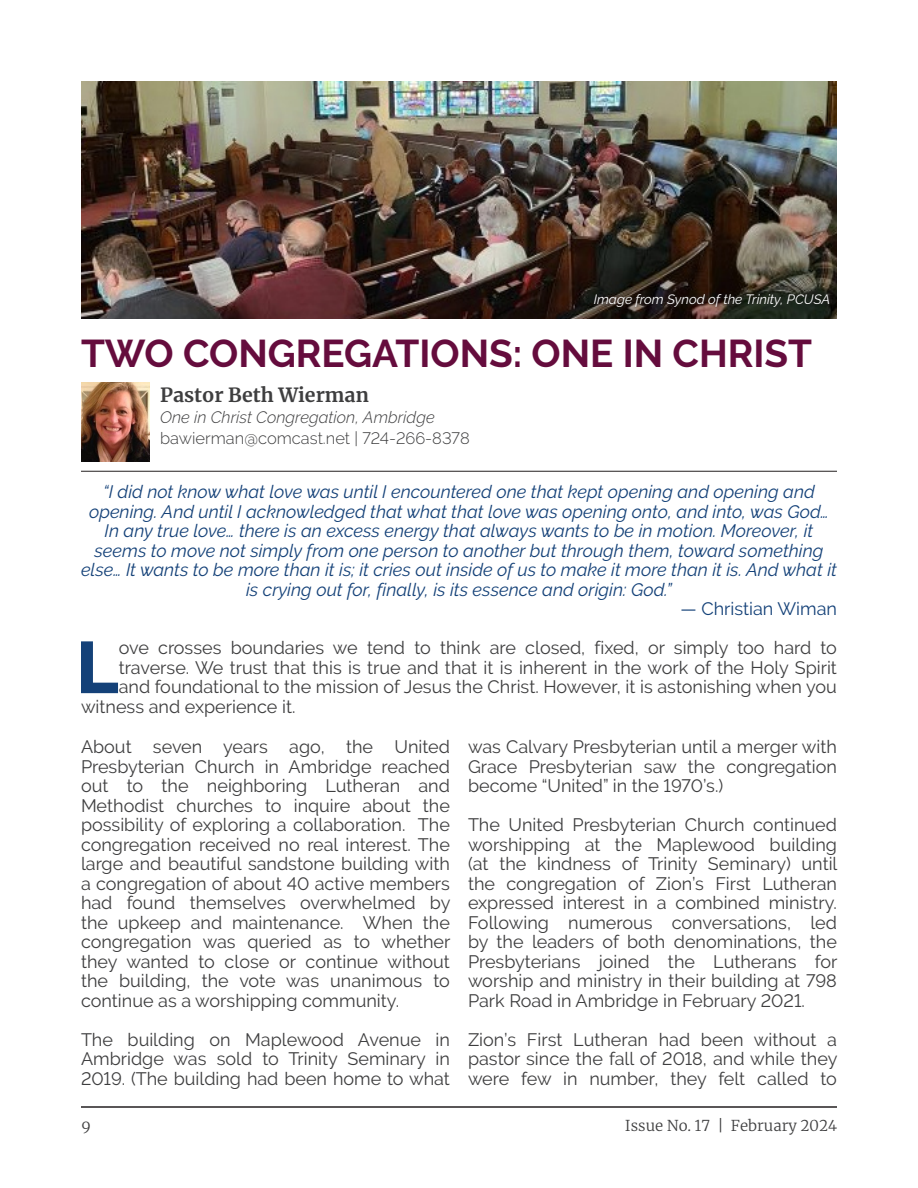
<style>
.page{position:relative;width:918px;height:1188px;background:#fff}
.page>*{position:absolute;margin:0;border:0;box-sizing:border-box;transform-origin:0 0}
.Body_Copy{font:800 72.9px "Raleway";color:#144178}
.Paragraph_Style_1{font:700 38.7px "Raleway";color:#650c3d}
.Body_Copy-2{font:700 19.5px "Merriweather";color:#3e3e3f}
.Body_Copy-3{font:18px/19.5px "Raleway";color:#3e3e3f;text-align:justify}
.Body_Copy-4{font:italic 18px/19.5px "Raleway";color:#144178;text-align:center}
.Body_Copy-5{font:18px "Raleway";color:#144178}
.Body_Copy-6{font:300 16.5px "Raleway";color:#3e3e3f}
.Body_Copy-7{font:italic 300 16.5px "Raleway";color:#3e3e3f}
.t1{font:300 15px "Merriweather";color:#3e3e3f}
.Body_Copy-8{font:italic 13.5px "Raleway";color:#fff}
</style>
<div class="page">
<hr style="left:81px;top:1106px;width:756px;height:2px;background:#231f20">
<img style="left:81px;top:81px;width:756px;height:238px">
<img style="left:81px;top:383px;width:68px;height:78px">
<hr style="left:81px;top:471px;width:756px;height:1px;background:#231f20">
<svg style="left:592px;top:292px;width:241px;height:18px;background:#26221b"></svg>
<p class="Body_Copy-8" style="left:594px;top:291px;width:238px">Image from Synod of the Trinity, PCUSA</p>
<p class="Paragraph_Style_1" style="left:81px;top:331px;width:732px">TWO CONGREGATIONS: ONE IN CHRIST</p>
<p class="Body_Copy-2" style="left:160px;top:381px;width:210px">Pastor Beth Wierman</p>
<p class="Body_Copy-7" style="left:160px;top:408px;width:276px">One in Christ Congregation, Ambridge</p>
<p class="Body_Copy-6" style="left:160px;top:429px;width:311px">bawierman@comcast.net | 724-266-8378</p>
<p class="Body_Copy-4" style="left:81px;top:482px;width:757px">“I did not know what love was until I encountered one that kept opening and opening and opening. And until I acknowledged that what that love was opening onto, and into, was God… In any true love… there is an excess energy that always wants to be in motion. Moreover, it seems to move not simply from one person to another but through them, toward something else… It wants to be more than it is; it cries out inside of us to make it more than it is. And what it is crying out for, finally, is its essence and origin: God.”</p>
<p class="Body_Copy-5" style="left:681px;top:598px;width:158px">— Christian Wiman</p>
<p class="Body_Copy" style="left:76px;top:626px;width:44px">L</p>
<p class="Body_Copy-3" style="left:119px;top:638px;width:720px">ove crosses boundaries we tend to think are closed, fixed, or simply too hard to</p>
<p class="Body_Copy-3" style="left:119px;top:658px;width:720px">traverse. We trust that this is true and that it is inherent in the work of the Holy Spirit</p>
<p class="Body_Copy-3" style="left:119px;top:677px;width:720px">and foundational to the mission of Jesus the Christ. However, it is astonishing when you</p>
<p class="Body_Copy-3" style="left:81px;top:697px;width:216px">witness and experience it.</p>
<p class="Body_Copy-3" style="left:81px;top:737px;width:371px">About seven years ago, the United Presbyterian Church in Ambridge reached out to the neighboring Lutheran and Methodist churches to inquire about the possibility of exploring a collaboration. The congregation received no real interest. The large and beautiful sandstone building with a congregation of about 40 active members had found themselves overwhelmed by the upkeep and maintenance. When the congregation was queried as to whether they wanted to close or continue without the building, the vote was unanimous to continue as a worshipping community.</p>
<p class="Body_Copy-3" style="left:81px;top:1029px;width:371px">The building on Maplewood Avenue in Ambridge was sold to Trinity Seminary in 2019. (The building had been home to what</p>
<p class="Body_Copy-3" style="left:468px;top:737px;width:371px">was Calvary Presbyterian until a merger with Grace Presbyterian saw the congregation become “United” in the 1970’s.)</p>
<p class="Body_Copy-3" style="left:468px;top:815px;width:371px">The United Presbyterian Church continued worshipping at the Maplewood building (at the kindness of Trinity Seminary) until the congregation of Zion’s First Lutheran expressed interest in a combined ministry.<br>Following numerous conversations, led by the leaders of both denominations, the Presbyterians joined the Lutherans for worship and ministry in their building at 798<br>Park Road in Ambridge in February 2021.</p>
<p class="Body_Copy-3" style="left:468px;top:1029px;width:371px">Zion’s First Lutheran had been without a pastor since the fall of 2018, and while they were few in number, they felt called to</p>
<p class="t1" style="left:81px;top:1115px;width:11px">9</p>
<p class="t1" style="left:625px;top:1115px;width:214px">Issue No. 17 | February 2024</p>
</div>
